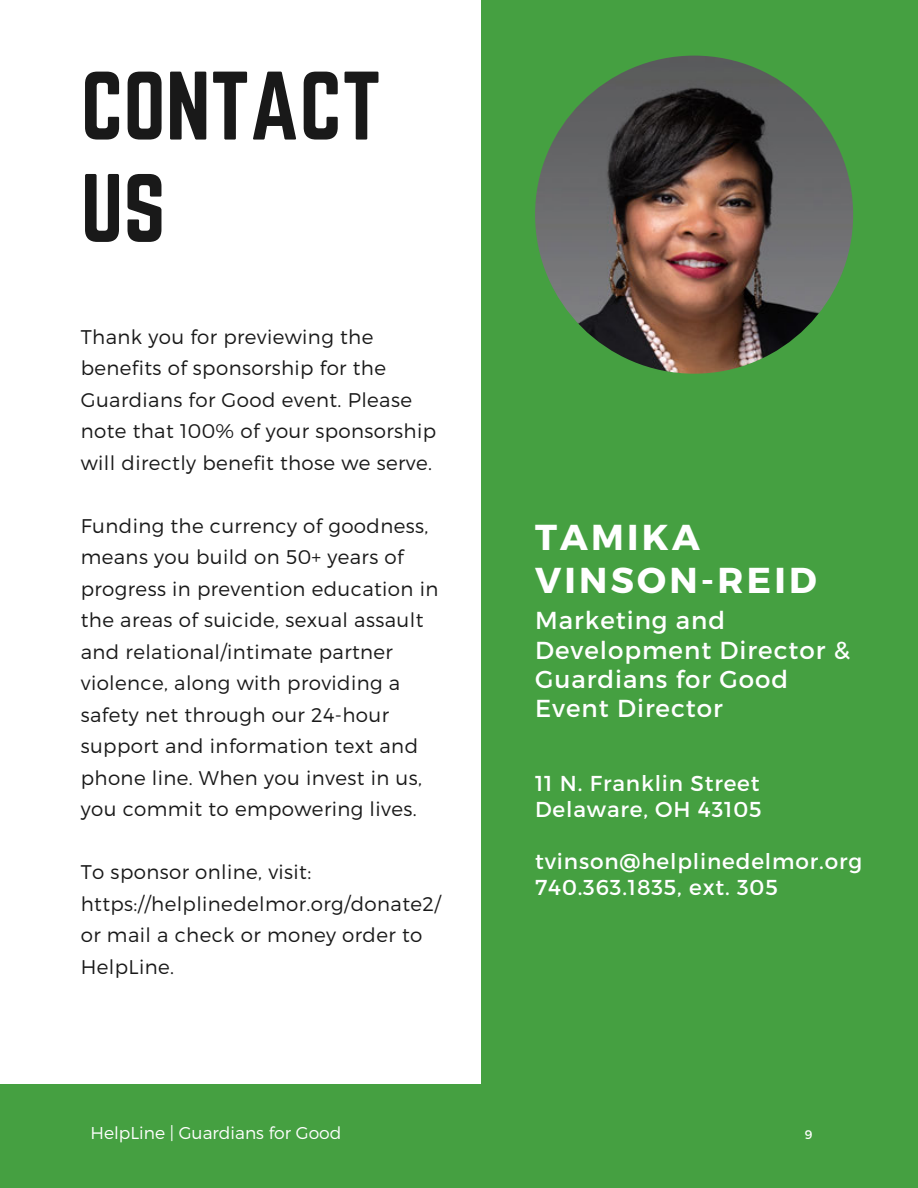
<style>
.page{position:relative;width:918px;height:1188px;background:#fff}
.page>*{position:absolute;margin:0;border:0;box-sizing:border-box;transform-origin:0 0}
.t1{font:84.9px/102.3px "Norwester";color:#191919}
.t2{font:700 36px/42.8px "Montserrat";letter-spacing:.09em;color:#fff}
.t3{font:24.6px/29.2px "Montserrat";letter-spacing:.04em;color:#fff}
.t4{font:21.6px/25.8px "Montserrat";letter-spacing:.04em;color:#fff}
.t5{font:300 19.8px/31.5px "Montserrat";letter-spacing:.02em;color:#191919}
.t6{font:300 17.1px "Montserrat";color:#fff}
.t7{font:12.45px "Montserrat";color:#fff}
</style>
<div class="page">
<div style="left:481px;top:0;width:437px;height:1145px;background:#45a041"></div>
<img style="left:535px;top:56px;width:318px;height:318px;border-radius:50%">
<div style="left:0;top:1085px;width:918px;height:103px;background:#45a041"></div>
<h1 class="t1" style="left:81px;top:54px;width:302px">CONTACT<br>US</h1>
<p class="t5" style="left:81px;top:320px;width:357px">Thank you for previewing the benefits of sponsorship for the Guardians for Good event. Please note that 100% of your sponsorship will directly benefit those we serve.</p>
<p class="t5" style="left:81px;top:509px;width:359px">Funding the currency of goodness, means you build on 50+ years of progress in prevention education in the areas of suicide, sexual assault and relational/intimate partner violence, along with providing a safety net through our 24-hour support and information text and phone line. When you invest in us, you commit to empowering lives.</p>
<p class="t5" style="left:81px;top:855px;width:361px">To sponsor online, visit: https://helplinedelmor.org/donate2/ or mail a check or money order to<br>HelpLine.</p>
<h2 class="t2" style="left:535px;top:514px;width:283px">TAMIKA<br>VINSON-REID</h2>
<p class="t3" style="left:535px;top:605px;width:316px">Marketing and<br>Development Director &amp;<br>Guardians for Good<br>Event Director</p>
<p class="t4" style="left:535px;top:770px;width:228px">11 N. Franklin Street<br>Delaware, OH 43105</p>
<p class="t4" style="left:535px;top:847px;width:329px">tvinson@helplinedelmor.org<br>740.363.1835, ext. 305</p>
<p class="t6" style="left:90px;top:1122px;width:253px">HelpLine | Guardians for Good</p>
<p class="t7" style="left:805px;top:1126px;width:9px">9</p>
</div>
